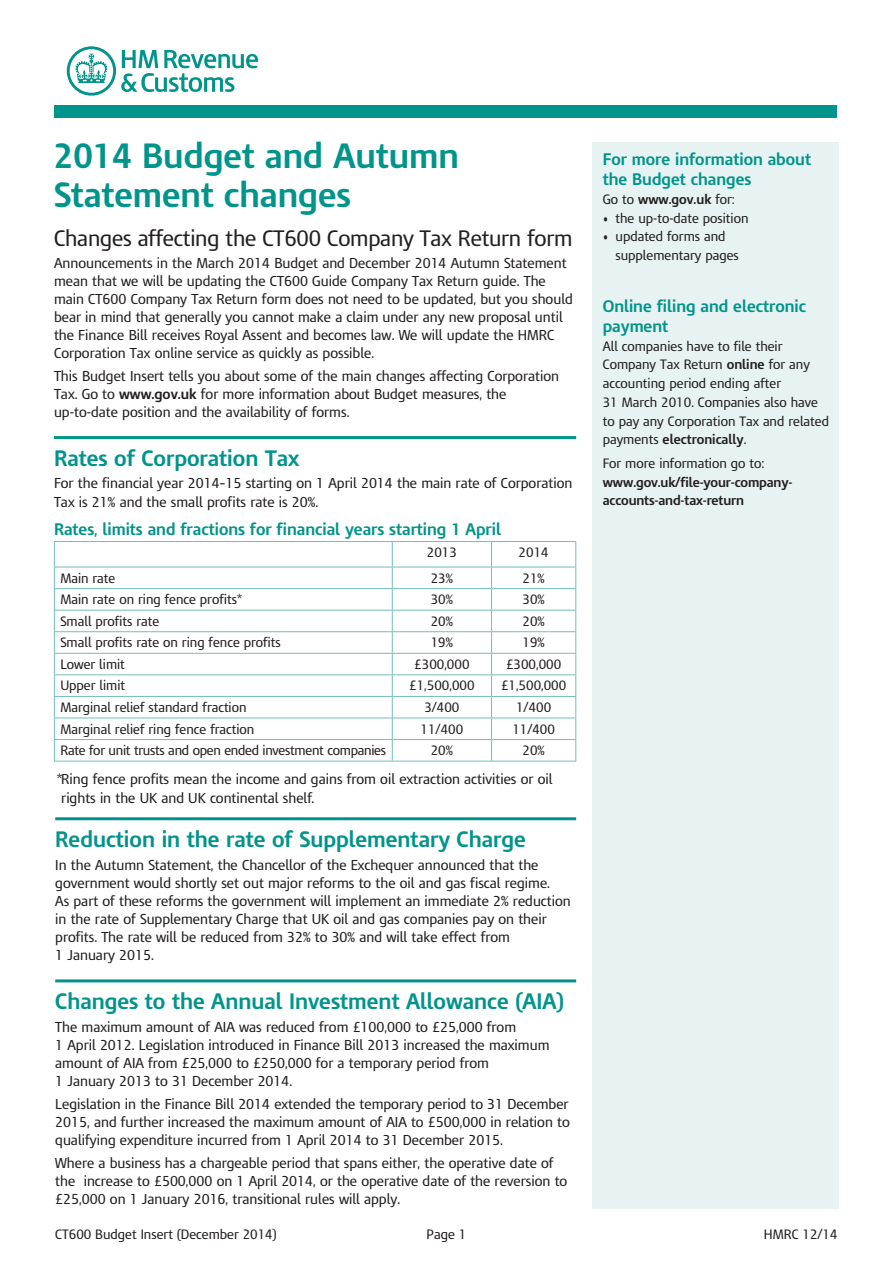
<style>
.page{position:relative;width:893px;height:1263px;background:#fff}
.page>*{position:absolute;margin:0;border:0;box-sizing:border-box;transform-origin:0 0}
.t1{font:700 33px/39px "HMRC Modena";color:#00948b}
.t2{font:700 21px "HMRC Modena";color:#00948b}
.t3{font:21px "HMRC Modena";letter-spacing:-.01em;color:#231f20}
.t4{font:700 15.75px/20.2px "HMRC Modena";color:#00948b}
.t5{font:13.5px/18px "HMRC Modena";color:#231f20}
.t6{font:12.75px/18.8px "HMRC Modena";color:#231f20}
.t7{font:700 12.75px/18.8px "HMRC Modena";letter-spacing:-.01em;color:#231f20}
.t8{font:12.75px "HMRC Modena";letter-spacing:-.02em;color:#231f20}
.s1{font-weight:700}
.s2{font-style:italic}
.s3{font-weight:400}
</style>
<div class="page">
<svg style="left:67px;top:46px;width:191px;height:50px"></svg>
<div style="left:54px;top:105px;width:782px;height:13px;background:#00948b"></div>
<div style="left:592px;top:143px;width:246px;height:1066px;background:#e7f3f2"></div>
<hr style="left:54px;top:436px;width:522px;height:3px;background:#00948b">
<hr style="left:54px;top:541px;width:338px;height:1px;background:#72bebc">
<hr style="left:392px;top:541px;width:100px;height:1px;background:#72bebc">
<hr style="left:492px;top:541px;width:84px;height:1px;background:#72bebc">
<hr style="left:54px;top:567px;width:338px;height:1px;background:#72bebc">
<hr style="left:392px;top:567px;width:100px;height:1px;background:#72bebc">
<hr style="left:492px;top:567px;width:84px;height:1px;background:#72bebc">
<hr style="left:54px;top:588px;width:338px;height:1px;background:#72bebc">
<hr style="left:392px;top:588px;width:100px;height:1px;background:#72bebc">
<hr style="left:492px;top:588px;width:84px;height:1px;background:#72bebc">
<hr style="left:54px;top:610px;width:338px;height:1px;background:#72bebc">
<hr style="left:392px;top:610px;width:100px;height:1px;background:#72bebc">
<hr style="left:492px;top:610px;width:84px;height:1px;background:#72bebc">
<hr style="left:54px;top:631px;width:338px;height:1px;background:#72bebc">
<hr style="left:392px;top:631px;width:100px;height:1px;background:#72bebc">
<hr style="left:492px;top:631px;width:84px;height:1px;background:#72bebc">
<hr style="left:54px;top:653px;width:338px;height:1px;background:#72bebc">
<hr style="left:392px;top:653px;width:100px;height:1px;background:#72bebc">
<hr style="left:492px;top:653px;width:84px;height:1px;background:#72bebc">
<hr style="left:54px;top:674px;width:338px;height:1px;background:#72bebc">
<hr style="left:392px;top:674px;width:100px;height:1px;background:#72bebc">
<hr style="left:492px;top:674px;width:84px;height:1px;background:#72bebc">
<hr style="left:54px;top:696px;width:338px;height:1px;background:#72bebc">
<hr style="left:392px;top:696px;width:100px;height:1px;background:#72bebc">
<hr style="left:492px;top:696px;width:84px;height:1px;background:#72bebc">
<hr style="left:54px;top:718px;width:338px;height:1px;background:#72bebc">
<hr style="left:392px;top:718px;width:100px;height:1px;background:#72bebc">
<hr style="left:492px;top:718px;width:84px;height:1px;background:#72bebc">
<hr style="left:54px;top:739px;width:338px;height:1px;background:#72bebc">
<svg style="left:54px;top:542px;width:1px;height:219px"></svg>
<hr style="left:392px;top:739px;width:100px;height:1px;background:#72bebc">
<svg style="left:392px;top:542px;width:1px;height:219px"></svg>
<hr style="left:492px;top:739px;width:84px;height:1px;background:#72bebc">
<svg style="left:491px;top:542px;width:1px;height:219px"></svg>
<svg style="left:575px;top:542px;width:1px;height:219px"></svg>
<hr style="left:54px;top:761px;width:338px;height:1px;background:#72bebc">
<hr style="left:392px;top:761px;width:100px;height:1px;background:#72bebc">
<hr style="left:492px;top:761px;width:84px;height:1px;background:#72bebc">
<hr style="left:55px;top:817px;width:521px;height:3px;background:#00948b">
<hr style="left:55px;top:979px;width:521px;height:3px;background:#00948b">
<h1 class="t1" style="left:54px;top:136px;width:406px">2014 Budget and Autumn<br>Statement changes</h1>
<h2 class="t3" style="left:54px;top:225px;width:520px">Changes affecting the CT600 Company Tax Return form</h2>
<p class="t5" style="left:54px;top:254px;width:520px">Announcements in the March 2014 Budget and December 2014 Autumn Statement mean that we will be updating the CT600 Guide Company Tax Return guide. The main CT600 Company Tax Return form does not need to be updated, but you should bear in mind that generally you cannot make a claim under any new proposal until the Finance Bill receives Royal Assent and becomes law. We will update the HMRC Corporation Tax online service as quickly as possible.</p>
<p class="t5" style="left:54px;top:367px;width:507px">This Budget Insert tells you about some of the main changes affecting Corporation<br>Tax. Go to <span class="s1">www.gov.uk</span> for more information about Budget measures, the up-to-date position and the availability of forms.</p>
<h2 class="t2" style="left:54px;top:445px;width:247px">Rates of Corporation Tax</h2>
<p class="t5" style="left:54px;top:474px;width:520px;line-height:18.8px">For the financial year 2014–15 starting on 1 April 2014 the main rate of Corporation<br>Tax is 21% and the small profits rate is 20%.</p>
<p class="t4" style="left:54px;top:519px;width:448px">Rates, limits and fractions for financial years starting 1 April</p>
<p class="t6" style="left:427px;top:543px;width:32px">2013</p>
<p class="t6" style="left:519px;top:543px;width:32px">2014</p>
<p class="t6" style="left:60px;top:568px;width:57px">Main rate</p>
<p class="t6" style="left:431px;top:568px;width:24px">23%</p>
<p class="t6" style="left:523px;top:568px;width:24px">21%</p>
<p class="t6" style="left:60px;top:590px;width:184px">Main rate on ring fence profits*</p>
<p class="t6" style="left:431px;top:590px;width:24px">30%</p>
<p class="t6" style="left:523px;top:590px;width:24px">30%</p>
<p class="t6" style="left:60px;top:612px;width:100px">Small profits rate</p>
<p class="t6" style="left:431px;top:612px;width:24px">20%</p>
<p class="t6" style="left:523px;top:612px;width:24px">20%</p>
<p class="t6" style="left:60px;top:633px;width:222px">Small profits rate on ring fence profits</p>
<p class="t6" style="left:431px;top:633px;width:24px">19%</p>
<p class="t6" style="left:523px;top:633px;width:24px">19%</p>
<p class="t6" style="left:60px;top:655px;width:66px">Lower limit</p>
<p class="t6" style="left:414px;top:655px;width:57px">£300,000</p>
<p class="t6" style="left:506px;top:655px;width:57px">£300,000</p>
<p class="t6" style="left:60px;top:676px;width:66px">Upper limit</p>
<p class="t6" style="left:409px;top:676px;width:67px">£1,500,000</p>
<p class="t6" style="left:501px;top:676px;width:67px">£1,500,000</p>
<p class="t6" style="left:60px;top:698px;width:188px">Marginal relief standard fraction</p>
<p class="t6" style="left:424px;top:698px;width:37px">3/400</p>
<p class="t6" style="left:516px;top:698px;width:37px">1/400</p>
<p class="t6" style="left:60px;top:719px;width:195px">Marginal relief ring fence fraction</p>
<p class="t6" style="left:421px;top:719px;width:44px">11/400</p>
<p class="t6" style="left:512px;top:719px;width:44px">11/400</p>
<p class="t8" style="left:60px;top:743px;width:327px">Rate for unit trusts and open ended investment companies</p>
<p class="t6" style="left:431px;top:741px;width:24px">20%</p>
<p class="t6" style="left:523px;top:741px;width:24px">20%</p>
<p class="t5" style="left:61px;top:770px;width:493px;line-height:18.8px;text-indent:-6px"><span class="s2">*</span>Ring fence profits mean the income and gains from oil extraction activities or oil rights in the UK and UK continental shelf.</p>
<h2 class="t2" style="left:55px;top:826px;width:472px">Reduction in the rate of Supplementary Charge</h2>
<p class="t5" style="left:55px;top:855px;width:517px">In the Autumn Statement, the Chancellor of the Exchequer announced that the government would shortly set out major reforms to the oil and gas fiscal regime.<br>As part of these reforms the government will implement an immediate 2% reduction in the rate of Supplementary Charge that UK oil and gas companies pay on their profits. The rate will be reduced from 32% to 30% and will take effect from<br>1 January 2015.</p>
<h2 class="t2" style="left:55px;top:988px;width:510px">Changes to the Annual Investment Allowance (AIA)</h2>
<p class="t5" style="left:55px;top:1017px;width:496px">The maximum amount of AIA was reduced from £100,000 to £25,000 from<br>1 April 2012. Legislation introduced in Finance Bill 2013 increased the maximum amount of AIA from £25,000 to £250,000 for a temporary period from<br>1 January 2013 to 31 December 2014.</p>
<p class="t5" style="left:55px;top:1095px;width:516px;text-align:justify">Legislation in the Finance Bill 2014 extended the temporary period to 31 December 2015, and further increased the maximum amount of AIA to £500,000 in relation to qualifying expenditure incurred from 1 April 2014 to 31 December 2015.</p>
<p class="t5" style="left:55px;top:1154px;width:514px">Where a business has a chargeable period that spans either, the operative date of the increase to £500,000 on 1 April 2014, or the operative date of the reversion to £25,000 on 1 January 2016, transitional rules will apply.</p>
<p class="t4" style="left:603px;top:149px;width:210px">For more information about the Budget changes</p>
<p class="t7" style="left:603px;top:190px;width:134px"><span class="s3">Go to</span> www.gov.uk <span class="s3">for:</span></p>
<p class="t6" style="left:603px;top:209px;width:147px">• the up-to-date position</p>
<p class="t6" style="left:615px;top:227px;width:125px;text-indent:-13px">• updated forms and supplementary pages</p>
<p class="t4" style="left:603px;top:296px;width:205px">Online filing and electronic payment</p>
<p class="t6" style="left:603px;top:337px;width:228px">All companies have to file their<br>Company Tax Return <span class="s1">online</span> for any accounting period ending after<br>31 March 2010. Companies also have to pay any Corporation Tax and related payments <span class="s1">electronically</span>.</p>
<p class="t6" style="left:603px;top:454px;width:163px">For more information go to:</p>
<p class="t7" style="left:603px;top:473px;width:191px">www.gov.uk/file-your-company&shy;accounts-and-tax-return</p>
<p class="t6" style="left:55px;top:1224px;width:223px">CT600 Budget Insert (December 2014)</p>
<p class="t6" style="left:427px;top:1224px;width:41px">Page 1</p>
<p class="t6" style="left:764px;top:1224px;width:75px">HMRC 12/14</p>
</div>
